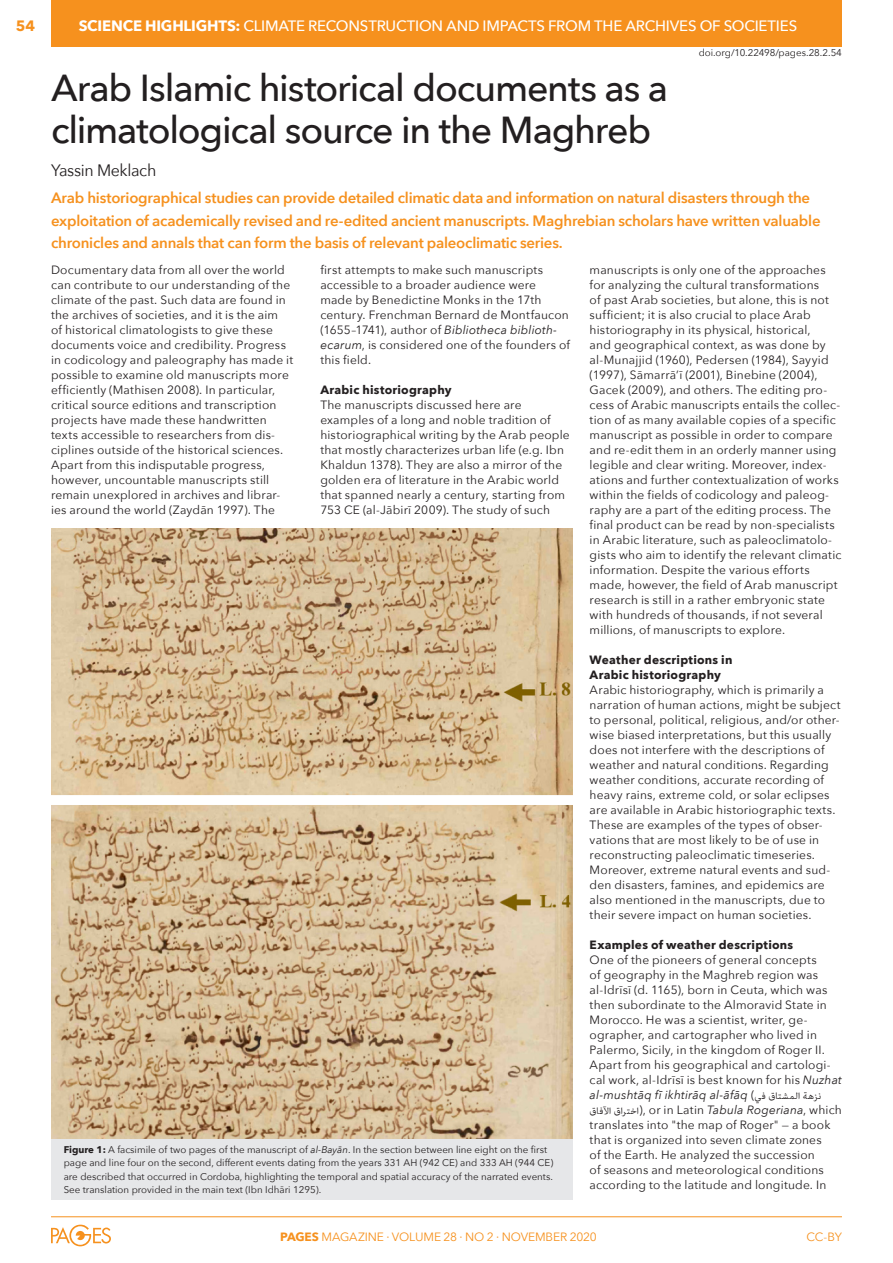
<style>
.page{position:relative;width:893px;height:1263px;background:#fff}
.page>*{position:absolute;margin:0;border:0;box-sizing:border-box;transform-origin:0 0}
.ARTICLE-Title{font:500 37.5px/42px "Avenir Next";letter-spacing:-.03em;color:#231f20}
.ARTICLE-Authors{font:16.5px "Avenir Next";letter-spacing:-.025em;color:#231f20}
.ARTICLE-Abstract{font:600 15px/22.5px "Avenir Next";letter-spacing:-.015em;color:#f6911e}
.t1{font:500 15px "Avenir Next";letter-spacing:-.015em;color:#fff}
.t2{font:700 15px "Avenir Next";color:#f6911e}
._3col-text{font:13.5px "Adobe Arabic";color:#231f20}
._3col-text-2{font:12px/15px "Avenir Next";letter-spacing:.015em;color:#231f20}
._3col-subtitles{font:700 12px/15px "Avenir Next";letter-spacing:.02em;color:#231f20}
.t3{font:12px "Avenir Next";letter-spacing:-.01em;color:#f6911e}
.ARTICLE-Figure_Capti{font:9.75px/13.5px "Avenir Next";color:#231f20}
.DOI{font:9.75px "Avenir Next";letter-spacing:-.005em;color:#231f20}
.s1{font-weight:700}
.s2{font-style:italic}
.s3{font-family:"Adobe Arabic";font-size:13.5px}
</style>
<div class="page">
<hr style="left:51px;top:1216px;width:791px;height:1px;background:#f6911e">
<svg style="left:51px;top:1225px;width:60px;height:21px"></svg>
<div style="left:51px;top:0;width:791px;height:46px;background:#f6911e"></div>
<div style="left:51px;top:1139px;width:522px;height:60px;background:#e6e7e9"></div>
<img style="left:51px;top:529px;width:522px;height:610px">
<p class="t2" style="left:16px;top:13px;width:21px">54</p>
<p class="t1" style="left:79px;top:13px;width:558px"><span class="s1">SCIENCE HIGHLIGHTS:</span> Climate Reconstruction and I mpacts from the Arc</p>
<p class="t1" style="left:655px;top:13px;width:144px">hives of Societies</p>
<p class="ARTICLE-Title" style="left:51px;top:66px;width:619px">Arab Islamic historical documents as a climatological source in the Maghreb</p>
<p class="ARTICLE-Authors" style="left:51px;top:157px;width:107px">Yassin Meklach</p>
<p class="DOI" style="left:699px;top:45px;width:145px">doi.org/10.22498/pages.28.2.54</p>
<p class="ARTICLE-Abstract" style="left:51px;top:186px;width:771px">Arab historiographical studies can provide detailed climatic data and information on natural disasters through the exploitation of academically revised and re-edited ancient manuscripts. Maghrebian scholars have written valuable chronicles and annals that can form the basis of relevant paleoclimatic series.</p>
<p class="_3col-text-2" style="left:51px;top:262px;width:244px">Documentary data from all over the world can contribute to our understanding of the climate of the past. Such data are found in the archives of societies, and it is the aim<br>of historical climatologists to give these documents voice and credibility. Progress in codicology and paleography has made it possible to examine old manuscripts more efficiently (Mathisen 2008). In particular, critical source editions and transcription projects have made these handwritten texts accessible to researchers from dis&shy;ciplines outside of the historical sciences.<br>Apart from this indisputable progress, however, uncountable manuscripts still remain unexplored in archives and librar&shy;ies around the world (Zaydān 1997). The</p>
<p class="_3col-text-2" style="left:320px;top:262px;width:251px">first attempts to make such manuscripts accessible to a broader audience were made by Benedictine Monks in the 17th century. Frenchman Bernard de Montfaucon (1655–1741), author of <span class="s2">Bibliotheca biblioth&shy;ecarum</span>, is considered one of the founders of this field.</p>
<p class="_3col-text-2" style="left:590px;top:262px;width:253px">manuscripts is only one of the approaches for analyzing the cultural transformations<br>of past Arab societies, but alone, this is not sufficient; it is also crucial to place Arab historiography in its physical, historical,<br>and geographical context, as was done by al-Munajjid (1960), Pedersen (1984), Sayyid (1997), Sāmarrāʼī (2001), Binebine (2004), Gacek (2009), and others. The editing pro&shy;cess of Arabic manuscripts entails the collec&shy;tion of as many available copies of a specific manuscript as possible in order to compare and re-edit them in an orderly manner using legible and clear writing. Moreover, index&shy;ations and further contextualization of works within the fields of codicology and paleog&shy;raphy are a part of the editing process. The final product can be read by non-specialists in Arabic literature, such as paleoclimatolo&shy;gists who aim to identify the relevant climatic information. Despite the various efforts made, however, the field of Arab manuscript research is still in a rather embryonic state with hundreds of thousands, if not several millions, of manuscripts to explore.</p>
<p class="_3col-subtitles" style="left:590px;top:652px;width:144px">Weather descriptions in<br>Arabic historiography</p>
<p class="_3col-text-2" style="left:590px;top:682px;width:253px">Arabic historiography, which is primarily a narration of human actions, might be subject to personal, political, religious, and/or other&shy;wise biased interpretations, but this usually does not interfere with the descriptions of weather and natural conditions. Regarding weather conditions, accurate recording of heavy rains, extreme cold, or solar eclipses are available in Arabic historiographic texts.<br>These are examples of the types of obser&shy;vations that are most likely to be of use in reconstructing paleoclimatic timeseries.<br>Moreover, extreme natural events and sud&shy;den disasters, famines, and epidemics are also mentioned in the manuscripts, due to their severe impact on human societies.</p>
<p class="_3col-subtitles" style="left:590px;top:937px;width:205px">Examples of weather descriptions</p>
<p class="_3col-text-2" style="left:590px;top:952px;width:254px">One of the pioneers of general concepts<br>of geography in the Maghreb region was al-Idrīsī (d. 1165), born in Ceuta, which was then subordinate to the Almoravid State in Morocco. He was a scientist, writer, ge&shy;ographer, and cartographer who lived in Palermo, Sicily, in the kingdom of Roger II.<br>Apart from his geographical and cartologi&shy;cal work, al-Idrīsī is best known for his <span class="s2">Nuzhat al-mushtāq fī ikhtirāq al-āfāq</span> ( <span class="s3">في</span></p>
<p class="_3col-subtitles" style="left:320px;top:382px;width:133px">Arabic historiography</p>
<p class="_3col-text-2" style="left:320px;top:397px;width:251px">The manuscripts discussed here are examples of a long and noble tradition of historiographical writing by the Arab people that mostly characterizes urban life (e.g. Ibn Khaldun 1378). They are also a mirror of the golden era of literature in the Arabic world that spanned nearly a century, starting from 753 CE (al-Jābirī 2009). The study of such</p>
<p class="_3col-text" style="left:768px;top:1086px;width:54px">ا لمشت اق نزهة</p>
<p class="_3col-text-2" style="left:590px;top:1102px;width:254px;text-indent:49px">(, or in Latin <span class="s2">Tabula Rogeriana</span>, which translates into "the map of Roger" — a book that is organized into seven climate zones<br>of the Earth. He analyzed the succession<br>of seasons and meteorological conditions according to the latitude and longitude. In</p>
<p class="_3col-text" style="left:590px;top:1101px;width:51px">اآ لفاق اختر اق</p>
<p class="ARTICLE-Figure_Capti" style="left:64px;top:1142px;width:491px"><span class="s1">Figure 1:</span> A facsimile of two pages of the manuscript of <span class="s2">al-Bayān</span>. In the section between line eight on the first page and line four on the second, different events dating from the years 331 AH (942 CE) and 333 AH (944 CE) are described that occurred in Cordoba, highlighting the temporal and spatial accuracy of the narrated events.<br>See translation provided in the main text (Ibn Idhāri 1295).</p>
<p class="t3" style="left:280px;top:1227px;width:240px"><span class="s1">PAGES</span> MAGAZINE ∙ VOLUME 28 ∙ NO 2 ∙ Novem</p>
<p class="t3" style="left:546px;top:1227px;width:53px">ber 2020</p>
<p class="t3" style="left:807px;top:1227px;width:37px">CC-BY</p>
</div>
